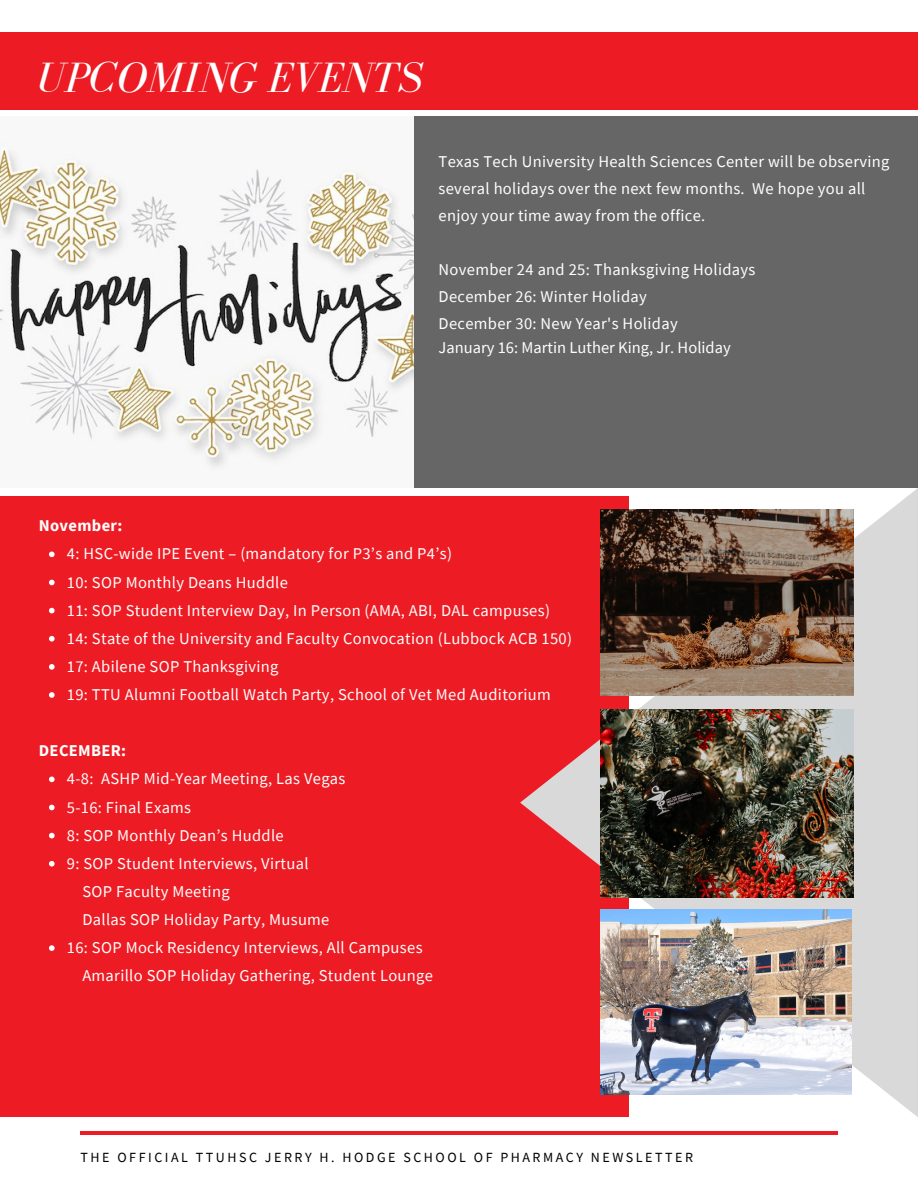
<style>
.page{position:relative;width:918px;height:1188px;background:#fff}
.page>*{position:absolute;margin:0;border:0;box-sizing:border-box;transform-origin:0 0}
.t1{font:italic 43.65px "Bodoni FLF";color:#fff}
.t2{font:16.5px/28.2px "Source Sans Pro";letter-spacing:.02em;color:#fff}
.t3{font:16.5px "Source Sans Pro";color:#fff}
.t4{font:700 16.5px "Source Sans Pro";letter-spacing:.02em;color:#fff}
.t5{font:13.95px "Source Sans Pro";letter-spacing:.18em;color:#000}
</style>
<div class="page">
<div style="left:314px;top:117px;width:604px;height:371px;background:#666"></div>
<img style="left:0;top:117px;width:414px;height:371px">
<hr style="left:80px;top:1131px;width:757px;height:4px;background:#ed1c24">
<div style="left:0;top:496px;width:629px;height:621px;background:#ed1c24"></div>
<svg style="left:520px;top:488px;width:398px;height:629px"></svg>
<img style="left:600px;top:909px;width:251px;height:186px">
<img style="left:600px;top:709px;width:254px;height:188px">
<img style="left:600px;top:510px;width:254px;height:185px">
<div style="left:0;top:32px;width:918px;height:78px;background:#ed1c24"></div>
<svg style="left:49px;top:552px;width:6px;height:5px"></svg>
<svg style="left:49px;top:580px;width:6px;height:5px"></svg>
<svg style="left:49px;top:608px;width:6px;height:5px"></svg>
<svg style="left:49px;top:636px;width:6px;height:6px"></svg>
<svg style="left:49px;top:664px;width:6px;height:6px"></svg>
<svg style="left:49px;top:692px;width:6px;height:6px"></svg>
<svg style="left:49px;top:777px;width:6px;height:5px"></svg>
<svg style="left:49px;top:805px;width:6px;height:5px"></svg>
<svg style="left:49px;top:833px;width:6px;height:5px"></svg>
<svg style="left:49px;top:861px;width:6px;height:6px"></svg>
<svg style="left:49px;top:945px;width:6px;height:6px"></svg>
<h1 class="t1" style="left:39px;top:54px;width:386px">UPCOMING EVENTS</h1>
<p class="t2" style="left:439px;top:147px;width:452px;line-height:27px">Texas Tech University Health Sciences Center will be observing several holidays over the next few months. We hope you all enjoy your time away from the office.</p>
<p class="t2" style="left:439px;top:255px;width:318px;line-height:27px">November 24 and 25: Thanksgiving Holidays<br>December 26: Winter Holiday<br>December 30: New Year's Holiday</p>
<p class="t3" style="left:439px;top:337px;width:294px">January 16: Martin Luther King, Jr. Holiday</p>
<p class="t4" style="left:39px;top:515px;width:85px">November:</p>
<p class="t2" style="left:67px;top:539px;width:507px">4: HSC-wide IPE Event – (mandatory for P3’s and P4’s)<br>10: SOP Monthly Deans Huddle<br>11: SOP Student Interview Day, In Person (AMA, ABI, DAL campuses)<br>14: State of the University and Faculty Convocation (Lubbock ACB 150)<br>17: Abilene SOP Thanksgiving<br>19: TTU Alumni Football Watch Party, School of Vet Med Auditorium</p>
<p class="t4" style="left:39px;top:740px;width:89px">DECEMBER:</p>
<p class="t2" style="left:67px;top:764px;width:280px">4-8: ASHP Mid-Year Meeting, Las Vegas<br>5-16: Final Exams<br>8: SOP Monthly Dean’s Huddle<br>9: SOP Student Interviews, Virtual</p>
<p class="t2" style="left:82px;top:877px;width:249px">SOP Faculty Meeting<br>Dallas SOP Holiday Party, Musume</p>
<p class="t2" style="left:67px;top:933px;width:357px">16: SOP Mock Residency Interviews, All Campuses</p>
<p class="t2" style="left:82px;top:961px;width:352px">Amarillo SOP Holiday Gathering, Student Lounge</p>
<p class="t5" style="left:81px;top:1148px;width:614px">THE OFFICIAL TTUHSC JERRY H. HODGE SCHOOL OF PHARMACY NEWSLETTER</p>
</div>
